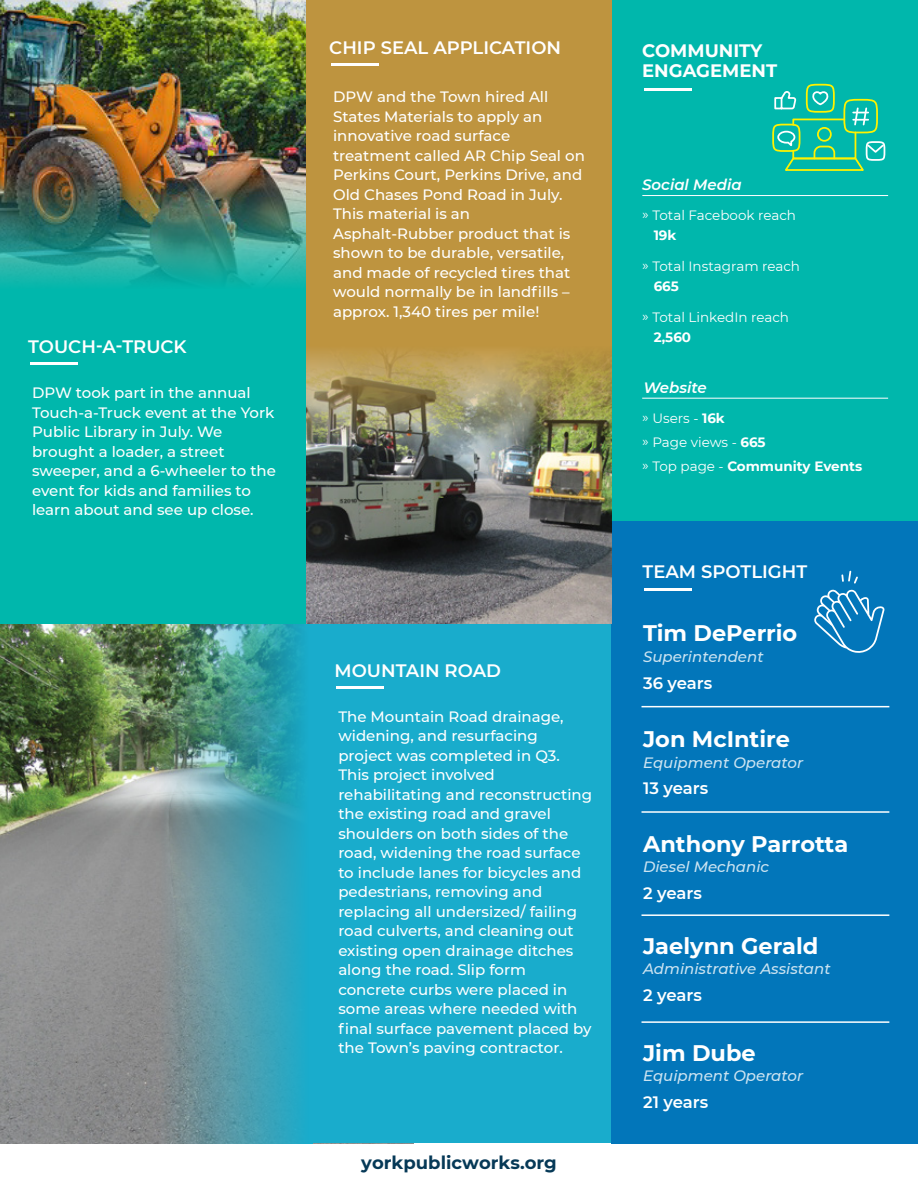
<style>
.page{position:relative;width:918px;height:1188px;background:#fff}
.page>*{position:absolute;margin:0;border:0;box-sizing:border-box;transform-origin:0 0}
.t1{font:700 22.5px "Montserrat";color:#fff}
.t2{font:600 18px "Montserrat";color:#fff}
.t3{font:700 18px/19.5px "Montserrat";color:#fff}
.t4{font:700 18px "Montserrat";color:#063957}
.t5{font:600 16.5px "Montserrat";letter-spacing:-.005em;color:#fff}
.t6{font:500 15px/19.5px "Montserrat";color:#fff}
.t7{font:italic 500 15px "Montserrat";color:#fff}
.t8{font:italic 600 15px "Montserrat";color:#fff}
.t9{font:13.5px/24px "Montserrat";color:#fff}
.t10{font:700 13.5px "Montserrat";color:#fff}
.s1{font-weight:700}
</style>
<div class="page">
<img style="left:0;top:623px;width:142px;height:520px">
<div style="left:312px;top:622px;width:304px;height:521px;background:#19accc"></div>
<img style="left:142px;top:623px;width:171px;height:520px">
<div style="left:612px;top:519px;width:306px;height:625px;background:#0276ba"></div>
<hr style="left:644px;top:588px;width:48px;height:3px;background:#fff">
<svg style="left:841px;top:571px;width:17px;height:13px"></svg>
<svg style="left:814px;top:590px;width:71px;height:63px"></svg>
<div style="left:611px;top:0;width:307px;height:520px;background:#00b7ac"></div>
<hr style="left:644px;top:88px;width:48px;height:3px;background:#fff">
<hr style="left:642px;top:195px;width:246px;height:1px;background:#fff">
<hr style="left:642px;top:398px;width:246px;height:1px;background:#fff">
<div style="left:806px;top:84px;width:29px;height:29px;border:2px solid #fff200;border-radius:12px"></div>
<div style="left:772px;top:124px;width:28px;height:28px;border:2px solid #fff200;border-radius:12px"></div>
<svg style="left:773px;top:89px;width:112px;height:82px"></svg>
<img style="left:306px;top:457px;width:306px;height:166px">
<div style="left:306px;top:0;width:306px;height:345px;background:#be943f"></div>
<img style="left:306px;top:345px;width:306px;height:112px">
<img style="left:0;top:0;width:306px;height:161px">
<div style="left:0;top:289px;width:306px;height:334px;background:#00b7ac"></div>
<img style="left:0;top:161px;width:306px;height:128px">
<hr style="left:331px;top:64px;width:48px;height:2px;background:#fff">
<hr style="left:30px;top:362px;width:47px;height:3px;background:#fff">
<hr style="left:336px;top:686px;width:48px;height:3px;background:#fff">
<hr style="left:642px;top:706px;width:247px;height:1px;background:#fff">
<hr style="left:642px;top:811px;width:247px;height:2px;background:#fff">
<hr style="left:642px;top:914px;width:247px;height:2px;background:#fff">
<hr style="left:642px;top:1021px;width:247px;height:2px;background:#fff">
<p class="t2" style="left:28px;top:334px;width:160px">TOUCH-A-TRUCK</p>
<p class="t6" style="left:32px;top:382px;width:246px">DPW took part in the annual<br>Touch-a-Truck event at the York<br>Public Library in July. We brought a loader, a street sweeper, and a 6-wheeler to the event for kids and families to learn about and see up close.</p>
<p class="t2" style="left:329px;top:35px;width:233px">CHIP SEAL APPLICATION</p>
<p class="t6" style="left:333px;top:86px;width:253px">DPW and the Town hired All<br>States Materials to apply an innovative road surface treatment called AR Chip Seal on<br>Perkins Court, Perkins Drive, and<br>Old Chases Pond Road in July.<br>This material is an<br>Asphalt-Rubber product that is shown to be durable, versatile, and made of recycled tires that would normally be in landfills – approx. 1,340 tires per mile!</p>
<p class="t2" style="left:335px;top:657px;width:168px">MOUNTAIN ROAD</p>
<p class="t6" style="left:338px;top:706px;width:255px">The Mountain Road drainage, widening, and resurfacing project was completed in Q3.<br>This project involved rehabilitating and reconstructing the existing road and gravel shoulders on both sides of the road, widening the road surface to include lanes for bicycles and pedestrians, removing and replacing all undersized/ failing road culverts, and cleaning out existing open drainage ditches along the road. Slip form concrete curbs were placed in some areas where needed with final surface pavement placed by the Town’s paving contractor.</p>
<p class="t4" style="left:361px;top:1150px;width:197px">yorkpublicworks.org</p>
<p class="t3" style="left:642px;top:40px;width:136px">COMMUNITY<br>ENGAGEMENT</p>
<p class="t8" style="left:642px;top:174px;width:101px">Social Media</p>
<p class="t9" style="left:642px;top:203px;width:155px">» Total Facebook reach</p>
<p class="t10" style="left:654px;top:225px;width:24px">19k</p>
<p class="t9" style="left:642px;top:254px;width:159px">» Total Instagram reach</p>
<p class="t10" style="left:654px;top:276px;width:27px">665</p>
<p class="t9" style="left:642px;top:305px;width:148px">» Total LinkedIn reach</p>
<p class="t10" style="left:654px;top:327px;width:39px">2,560</p>
<p class="t8" style="left:644px;top:377px;width:65px">Website</p>
<p class="t9" style="left:642px;top:406px;width:222px">» Users - <span class="s1">16k<br></span>» Page views - <span class="s1">665<br></span>» Top page - <span class="s1">Community Events</span></p>
<p class="t2" style="left:643px;top:559px;width:166px">TEAM SPOTLIGHT</p>
<h1 class="t1" style="left:643px;top:617px;width:156px">Tim DePerrio</h1>
<p class="t7" style="left:643px;top:647px;width:122px">Superintendent</p>
<p class="t5" style="left:643px;top:671px;width:71px">36 years</p>
<h1 class="t1" style="left:643px;top:723px;width:148px">Jon McIntire</h1>
<p class="t7" style="left:643px;top:752px;width:162px">Equipment Operator</p>
<p class="t5" style="left:643px;top:776px;width:67px">13 years</p>
<h1 class="t1" style="left:643px;top:827px;width:207px">Anthony Parrotta</h1>
<p class="t7" style="left:643px;top:857px;width:128px">Diesel Mechanic</p>
<p class="t5" style="left:643px;top:881px;width:60px">2 years</p>
<h1 class="t1" style="left:643px;top:929px;width:177px">Jaelynn Gerald</h1>
<p class="t7" style="left:643px;top:959px;width:189px">Administrative Assistant</p>
<p class="t5" style="left:643px;top:983px;width:60px">2 years</p>
<h1 class="t1" style="left:643px;top:1036px;width:114px">Jim Dube</h1>
<p class="t7" style="left:643px;top:1066px;width:162px">Equipment Operator</p>
<p class="t5" style="left:643px;top:1090px;width:67px">21 years</p>
</div>
